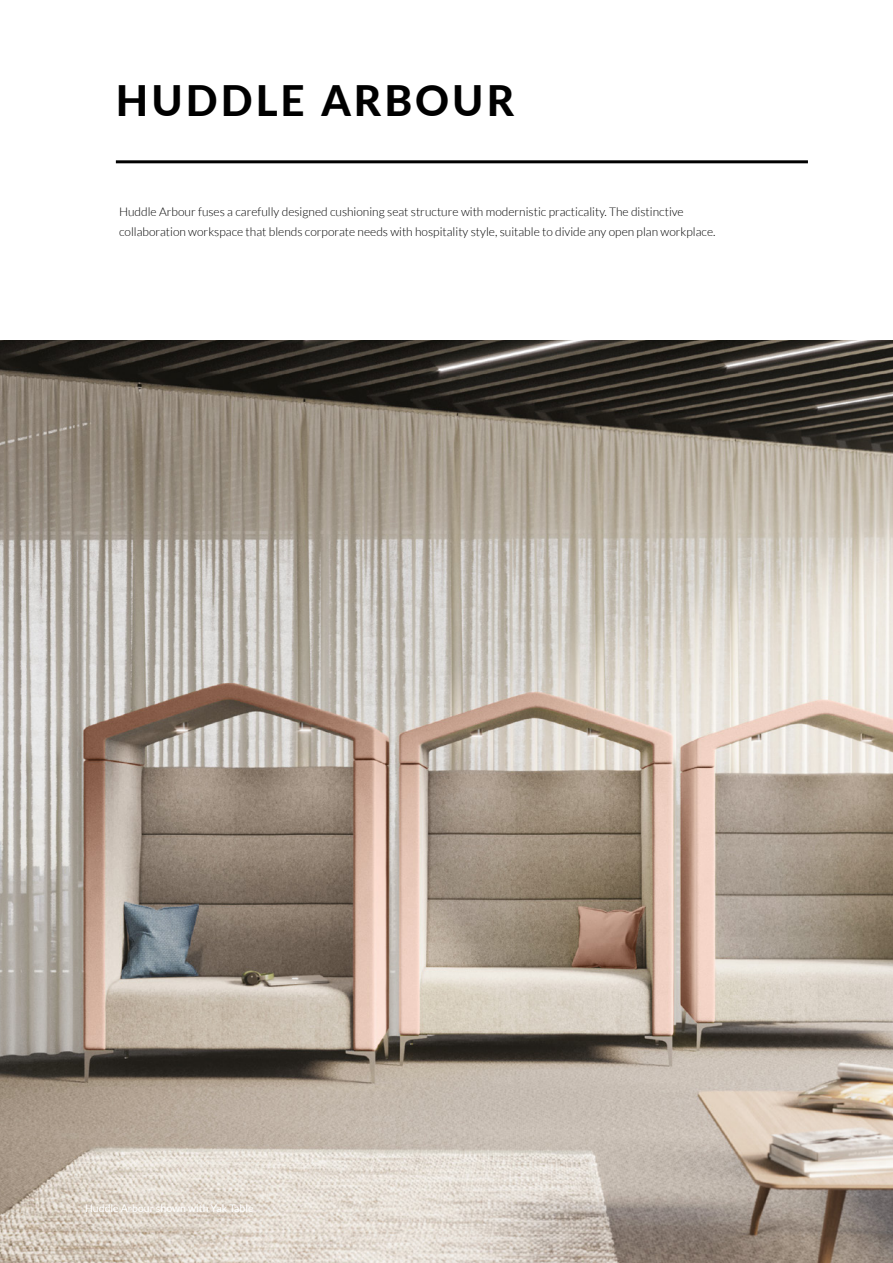
<style>
.page{position:relative;width:893px;height:1263px;background:#fff}
.page>*{position:absolute;margin:0;border:0;box-sizing:border-box;transform-origin:0 0}
.t1{font:800 42px "Lato";letter-spacing:.075em;color:#000}
.t2{font:300 12px/19.5px "Lato";color:#000}
.t3{font:10.5px "Lato";color:#fff}
</style>
<div class="page">
<img style="left:0;top:340px;width:893px;height:923px">
<hr style="left:116px;top:160px;width:692px;height:3px;background:#000">
<h1 class="t1" style="left:116px;top:70px;width:400px">HUDDLE ARBOUR</h1>
<p class="t2" style="left:119px;top:202px;width:598px">Huddle Arbour fuses a carefully designed cushioning seat structure with modernistic practicality. The distinctive collaboration workspace that blends corporate needs with hospitality style, suitable to divide any open plan workplace.</p>
<p class="t3" style="left:85px;top:1202px;width:170px">Huddle Arbour shown with Yak Table</p>
</div>
